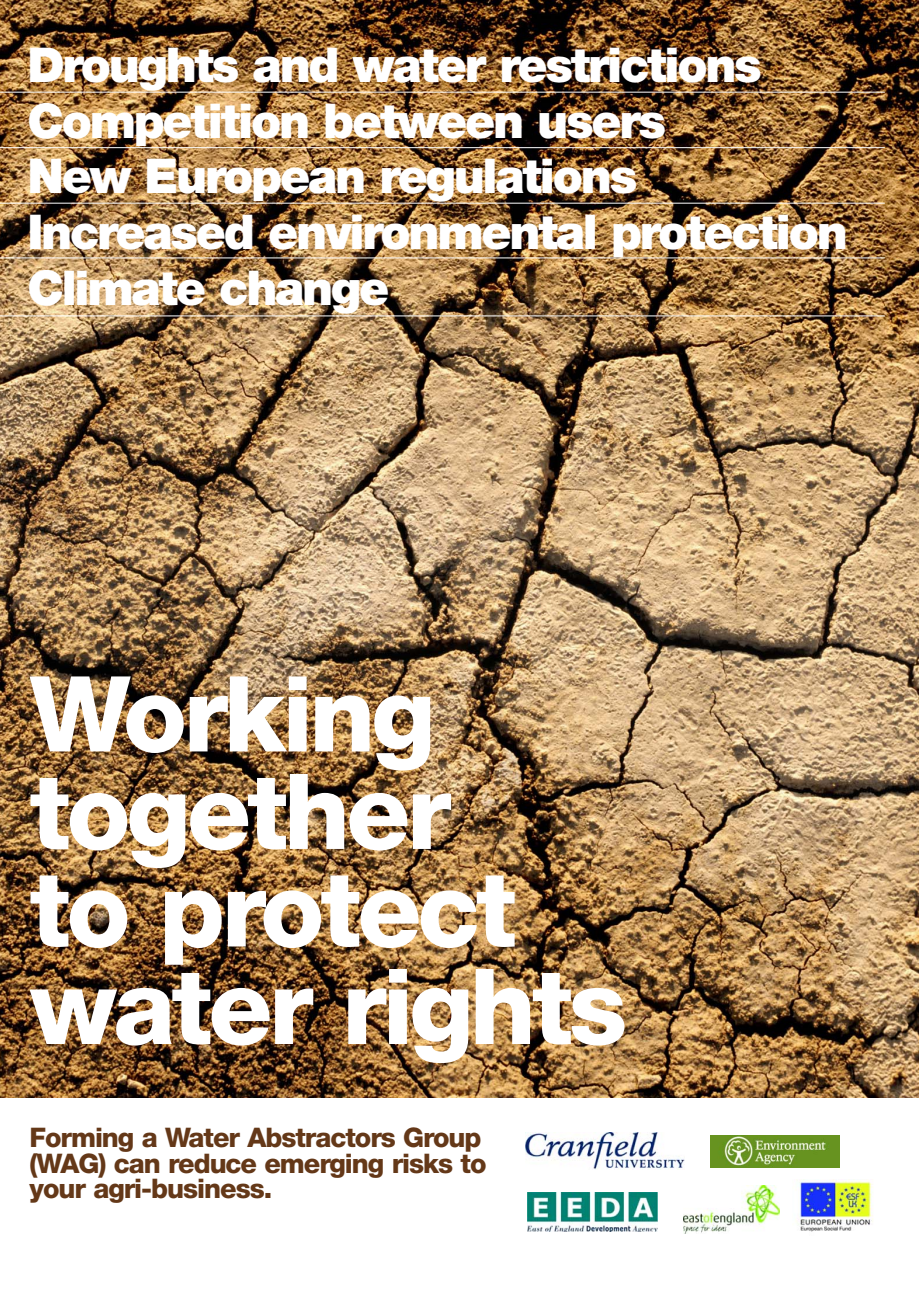
<style>
.page{position:relative;width:919px;height:1297px;background:#fff}
.page>*{position:absolute;margin:0;border:0;box-sizing:border-box;transform-origin:0 0}
.t1{font:800 105px/97.5px "Helvetica Neue";letter-spacing:-.04em;color:#fff}
.t2{font:900 48px/55.5px "Helvetica Neue";letter-spacing:-.045em;color:#fff}
.t3{font:800 27px/25.5px "Helvetica Neue";letter-spacing:-.04em;color:#643818}
</style>
<div class="page">
<img style="left:796px;top:1179px;width:77px;height:53px">
<img style="left:683px;top:1185px;width:96px;height:49px">
<img style="left:0;top:0;width:918px;height:1097px">
<hr style="left:0;top:92px;width:884px;height:1px;background:#fff">
<hr style="left:0;top:147px;width:884px;height:1px;background:#fff">
<hr style="left:0;top:203px;width:884px;height:1px;background:#fff">
<hr style="left:0;top:258px;width:884px;height:1px;background:#fff">
<hr style="left:0;top:316px;width:884px;height:1px;background:#fff">
<img style="left:525px;top:1132px;width:159px;height:38px">
<img style="left:527px;top:1192px;width:130px;height:40px">
<img style="left:710px;top:1135px;width:129px;height:32px">
<p class="t2" style="left:28px;top:42px;width:821px">Droughts and water restrictions<br>Competition between users<br>New European regulations<br>Increased environmental protection<br>Climate change</p>
<h1 class="t1" style="left:30px;top:674px;width:599px">Working together<br>to protect water rights</h1>
<p class="t3" style="left:30px;top:1127px;width:458px">Forming a Water Abstractors Group (WAG) can reduce emerging risks to your agri-business.</p>
</div>
